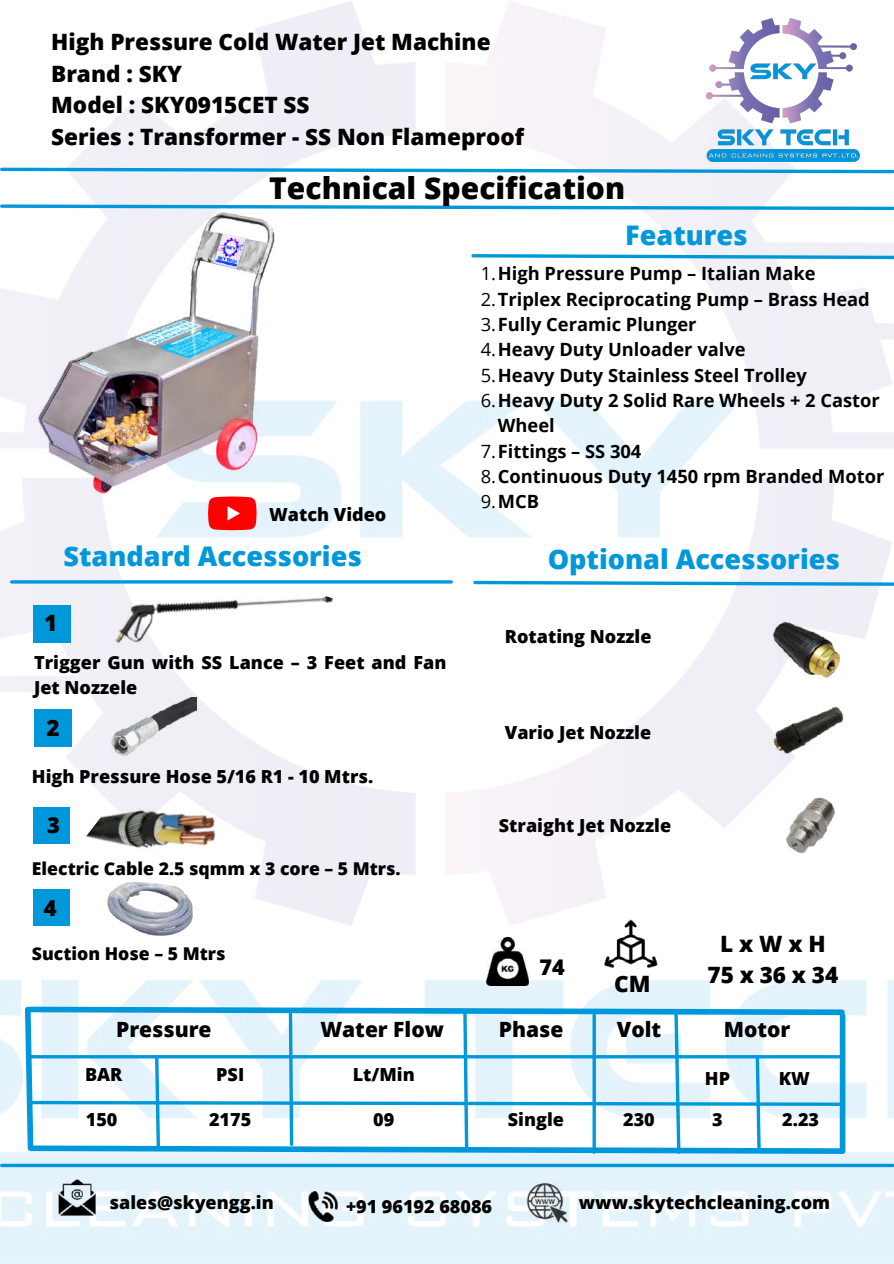
<style>
.page{position:relative;width:894px;height:1264px;background:#fff}
.page>*{position:absolute;margin:0;border:0;box-sizing:border-box;transform-origin:0 0}
.t1{font:800 30px "Open Sans";color:#000}
.t2{font:800 27px "Open Sans";color:#0098da}
.t3{font:800 22.5px/31.5px "Open Sans";color:#000}
.t4{font:800 22.05px "Open Sans";color:#000}
.t5{font:800 21.6px "Open Sans";color:#000}
.t6{font:800 21px "Open Sans";color:#000}
.t7{font:700 18.3px "Open Sans";color:#000}
.t8{font:800 18px/24.8px "Open Sans";color:#000}
.t9{font:800 17.55px "Open Sans";color:#000}
.s1{font-weight:400}
</style>
<div class="page">
<img style="left:0;top:1px;width:893px;height:1262px">
<img style="left:706px;top:18px;width:153px;height:143px">
<svg style="left:0;top:203px;width:893px;height:9px"></svg>
<img style="left:486px;top:937px;width:42px;height:48px">
<svg style="left:469px;top:252px;width:424px;height:9px"></svg>
<svg style="left:22px;top:1003px;width:825px;height:153px"></svg>
<svg style="left:0;top:166px;width:893px;height:9px"></svg>
<svg style="left:2px;top:1163px;width:890px;height:4px;background:#2ca9e0"></svg>
<img style="left:54px;top:1178px;width:43px;height:40px">
<img style="left:526px;top:1181px;width:44px;height:41px">
<img style="left:308px;top:1191px;width:29px;height:30px">
<img style="left:86px;top:526px;width:265px;height:195px">
<img style="left:82px;top:758px;width:148px;height:148px">
<div style="left:34px;top:605px;width:37px;height:38px;background:#0098da"></div>
<div style="left:34px;top:709px;width:38px;height:37px;background:#0098da"></div>
<div style="left:34px;top:807px;width:36px;height:36px;background:#0098da"></div>
<hr style="left:12px;top:580px;width:439px;height:3px;background:#0098da">
<img style="left:98px;top:880px;width:104px;height:60px">
<div style="left:34px;top:888px;width:36px;height:37px;background:#0098da"></div>
<img style="left:773px;top:616px;width:66px;height:66px">
<svg style="left:471px;top:579px;width:422px;height:8px"></svg>
<img style="left:762px;top:693px;width:105px;height:79px">
<img style="left:780px;top:795px;width:59px;height:59px">
<img style="left:28px;top:212px;width:261px;height:284px">
<svg style="left:208px;top:496px;width:48px;height:34px;background:#fe1e1e"></svg>
<img style="left:110px;top:697px;width:86px;height:61px">
<img style="left:603px;top:916px;width:54px;height:54px">
<p class="t3" style="left:51px;top:25px;width:474px">High Pressure Cold Water Jet Machine<br>Brand : SKY<br>Model : SKY0915CET SS<br>Series : Transformer - SS Non Flameproof</p>
<h1 class="t1" style="left:269px;top:167px;width:357px">Technical Specification</h1>
<p class="t8" style="left:269px;top:501px;width:119px">Watch Video</p>
<h2 class="t2" style="left:63px;top:537px;width:300px">Standard Accessories</h2>
<p class="t3" style="left:44px;top:606px;width:15px">1</p>
<p class="t8" style="left:34px;top:650px;width:413px">Trigger Gun with SS Lance – 3 Feet and Fan<br>Jet Nozzele</p>
<p class="t3" style="left:46px;top:711px;width:15px">2</p>
<p class="t8" style="left:32px;top:763px;width:343px">High Pressure Hose 5/16 R1 - 10 Mtrs.</p>
<p class="t4" style="left:47px;top:809px;width:14px">3</p>
<p class="t9" style="left:32px;top:855px;width:370px">Electric Cable 2.5 sqmm x 3 core – 5 Mtrs.</p>
<p class="t4" style="left:44px;top:892px;width:14px">4</p>
<p class="t9" style="left:32px;top:941px;width:195px">Suction Hose – 5 Mtrs</p>
<h2 class="t2" style="left:625px;top:216px;width:124px">Features</h2>
<p class="t7" style="left:480px;top:261px;width:336px"><span class="s1">1.</span>High Pressure Pump – Italian Make</p>
<p class="t7" style="left:480px;top:286px;width:390px"><span class="s1">2.</span>Triplex Reciprocating Pump – Brass Head</p>
<p class="t7" style="left:480px;top:311px;width:217px"><span class="s1">3.</span>Fully Ceramic Plunger</p>
<p class="t7" style="left:480px;top:337px;width:266px"><span class="s1">4.</span>Heavy Duty Unloader valve</p>
<p class="t7" style="left:480px;top:362px;width:327px"><span class="s1">5.</span>Heavy Duty Stainless Steel Trolley</p>
<p class="t7" style="left:480px;top:387px;width:400px"><span class="s1">6.</span>Heavy Duty 2 Solid Rare Wheels + 2 Castor</p>
<p class="t7" style="left:497px;top:413px;width:58px">Wheel</p>
<p class="t7" style="left:480px;top:438px;width:162px"><span class="s1">7.</span>Fittings – SS 304</p>
<p class="t7" style="left:480px;top:463px;width:405px"><span class="s1">8.</span>Continuous Duty 1450 rpm Branded Motor</p>
<p class="t7" style="left:480px;top:488px;width:60px"><span class="s1">9.</span>MCB</p>
<h2 class="t2" style="left:547px;top:539px;width:293px">Optional Accessories</h2>
<p class="t8" style="left:504px;top:623px;width:148px">Rotating Nozzle</p>
<p class="t8" style="left:504px;top:719px;width:148px">Vario Jet Nozzle</p>
<p class="t8" style="left:498px;top:812px;width:174px">Straight Jet Nozzle</p>
<p class="t5" style="left:539px;top:951px;width:27px">74</p>
<p class="t3" style="left:614px;top:967px;width:38px">CM</p>
<p class="t3" style="left:720px;top:927px;width:107px">L x W x H</p>
<p class="t3" style="left:707px;top:958px;width:132px">75 x 36 x 34</p>
<p class="t6" style="left:116px;top:1014px;width:97px">Pressure</p>
<p class="t6" style="left:320px;top:1014px;width:125px">Water Flow</p>
<p class="t6" style="left:498px;top:1014px;width:66px">Phase</p>
<p class="t6" style="left:616px;top:1014px;width:46px">Volt</p>
<p class="t6" style="left:723px;top:1014px;width:68px">Motor</p>
<p class="t8" style="left:85px;top:1061px;width:39px">BAR</p>
<p class="t8" style="left:216px;top:1061px;width:30px">PSI</p>
<p class="t8" style="left:352px;top:1061px;width:64px">Lt/Min</p>
<p class="t8" style="left:704px;top:1065px;width:27px">HP</p>
<p class="t8" style="left:778px;top:1065px;width:33px">KW</p>
<p class="t8" style="left:86px;top:1106px;width:33px">150</p>
<p class="t8" style="left:209px;top:1106px;width:44px">2175</p>
<p class="t8" style="left:373px;top:1106px;width:23px">09</p>
<p class="t8" style="left:507px;top:1106px;width:58px">Single</p>
<p class="t8" style="left:623px;top:1106px;width:33px">230</p>
<p class="t8" style="left:712px;top:1106px;width:12px">3</p>
<p class="t8" style="left:782px;top:1106px;width:38px">2.23</p>
<p class="t8" style="left:110px;top:1189px;width:166px">sales@skyengg.in</p>
<p class="t8" style="left:346px;top:1193px;width:147px">+91 96192 68086</p>
<p class="t8" style="left:578px;top:1189px;width:253px">www.skytechcleaning.com</p>
</div>
